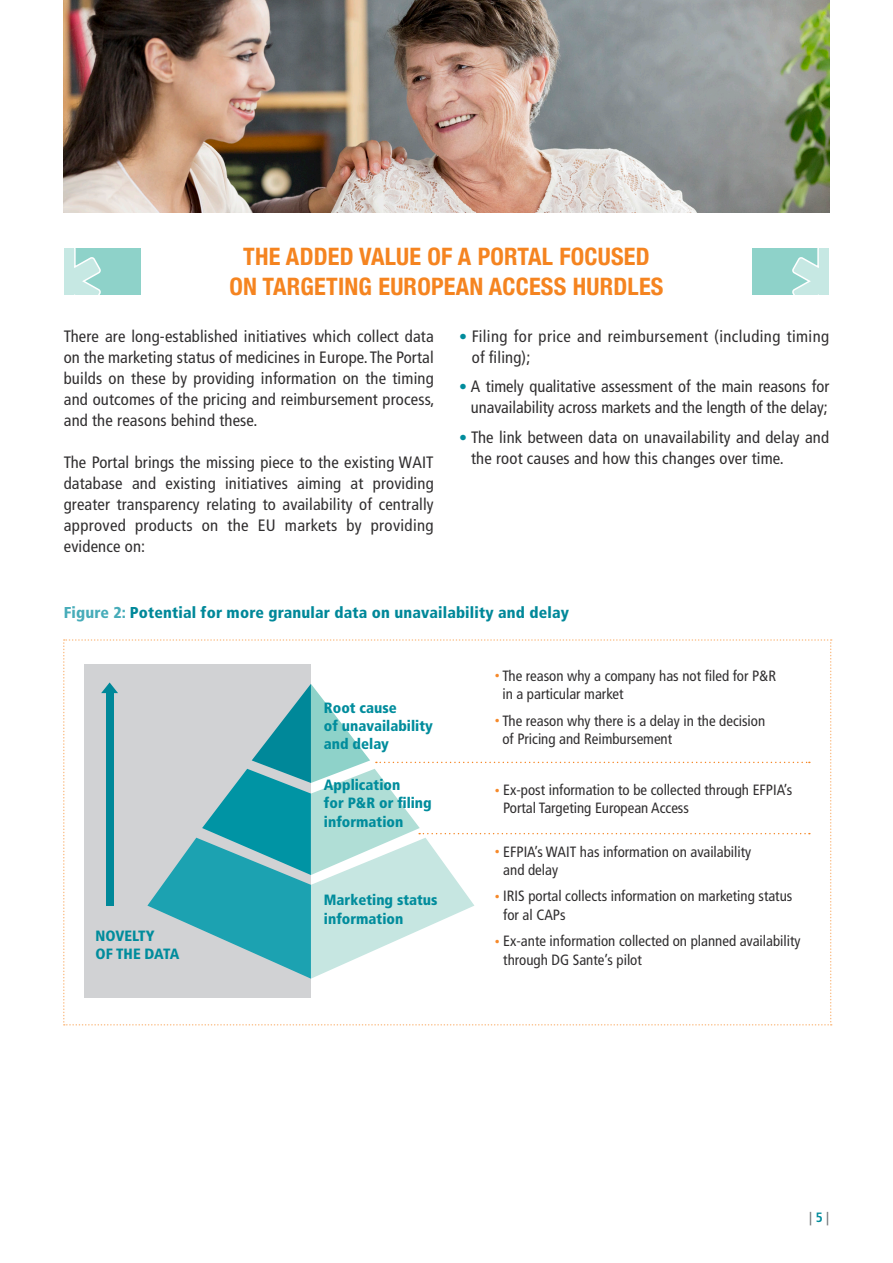
<style>
.page{position:relative;width:893px;height:1263px;background:#fff}
.page>*{position:absolute;margin:0;border:0;box-sizing:border-box;transform-origin:0 0}
.Titre{font:700 condensed 24px/30px "Helvetica Neue";letter-spacing:.01em;color:#f58420;text-align:center}
.Paragraphe{font:condensed 16.5px/21px "Frutiger LT Std";letter-spacing:.01em;color:#312f30;text-align:justify}
.Paragraphe-2{font:900 condensed 15.75px "Frutiger LT Std";letter-spacing:.01em;color:#089}
.Paragraphe-3{font:condensed 14.85px/18.5px "Frutiger LT Std";color:#312f30}
.Paragraphe-4{font:900 condensed 14.85px/18.5px "Frutiger LT Std";color:#008c9c}
.t1{font:700 condensed 13.5px "Frutiger LT Std";color:#73777a}
.s1{font-size:15.75px;color:#008c9c}
.s2{color:#47acb9}
.s3{font-size:9.9px;color:#f6892a}
.s4{color:#008c9c}
</style>
<div class="page">
<img style="left:64px;top:0;width:765px;height:213px">
<div style="left:753px;top:248px;width:76px;height:46px;background:#8ed2c9"></div>
<div style="left:64px;top:248px;width:76px;height:46px;background:#8ed2c9"></div>
<svg style="left:790px;top:248px;width:39px;height:47px"></svg>
<svg style="left:64px;top:248px;width:38px;height:47px"></svg>
<svg style="left:63px;top:639px;width:769px;height:386px"></svg>
<p class="Titre" style="left:229px;top:240px;width:436px">THE ADDED VALUE OF A PORTAL FOCUSED<br>ON TARGETING EUROPEAN ACCESS HURDLES</p>
<p class="Paragraphe" style="left:64px;top:326px;width:372px">There are long-established initiatives which collect data on the marketing status of medicines in Europe. The Portal builds on these by providing information on the timing and outcomes of the pricing and reimbursement process, and the reasons behind these.</p>
<p class="Paragraphe" style="left:64px;top:452px;width:371px">The Portal brings the missing piece to the existing WAIT database and existing initiatives aiming at providing greater transparency relating to availability of centrally approved products on the EU markets by providing evidence on:</p>
<p class="Paragraphe" style="left:472px;top:326px;width:359px;text-indent:-13px"><span class="s1">•</span> Filing for price and reimbursement (including timing of filing);</p>
<p class="Paragraphe" style="left:459px;top:376px;width:371px;text-align:right"><span class="s1">•</span> A timely qualitative assessment of the main reasons for unavailability across markets and the length of the delay;</p>
<p class="Paragraphe" style="left:471px;top:427px;width:359px;text-indent:-12px"><span class="s1">•</span> The link between data on unavailability and delay and the root causes and how this changes over time.</p>
<p class="Paragraphe-2" style="left:64px;top:603px;width:507px"><span class="s2">Figure 2:</span> Potential for more granular data on unavailability and delay</p>
<p class="Paragraphe-4" style="left:95px;top:926px;width:85px">NOVELTY<br>OF THE DATA</p>
<p class="Paragraphe-4" style="left:324px;top:698px;width:110px">Root cause<br>of unavailability</p>
<p class="Paragraphe-4" style="left:324px;top:735px;width:67px">and delay</p>
<p class="Paragraphe-4" style="left:324px;top:775px;width:109px">Application<br>for P&amp;R or filing information</p>
<p class="Paragraphe-4" style="left:324px;top:891px;width:115px">Marketing status</p>
<p class="Paragraphe-4" style="left:324px;top:909px;width:81px">information</p>
<p class="Paragraphe-3" style="left:502px;top:667px;width:275px;text-indent:-8px"><span class="s3">•</span> The reason why a company has not filed for P&amp;R in a particular market</p>
<p class="Paragraphe-3" style="left:502px;top:711px;width:264px;text-indent:-8px"><span class="s3">•</span> The reason why there is a delay in the decision of Pricing and Reimbursement</p>
<p class="Paragraphe-3" style="left:503px;top:781px;width:291px;text-indent:-9px"><span class="s3">•</span> Ex-post information to be collected through EFPIA’s<br>Portal Targeting European Access</p>
<p class="Paragraphe-3" style="left:503px;top:842px;width:250px;text-indent:-9px"><span class="s3">•</span> EFPIA’s WAIT has information on availability and delay</p>
<p class="Paragraphe-3" style="left:503px;top:887px;width:291px;text-indent:-9px"><span class="s3">•</span> IRIS portal collects information on marketing status for al CAPs</p>
<p class="Paragraphe-3" style="left:503px;top:932px;width:299px;text-indent:-9px"><span class="s3">•</span> Ex-ante information collected on planned availability through DG Sante’s pilot</p>
<p class="t1" style="left:809px;top:1209px;width:22px">| <span class="s4">5</span> |</p>
</div>
